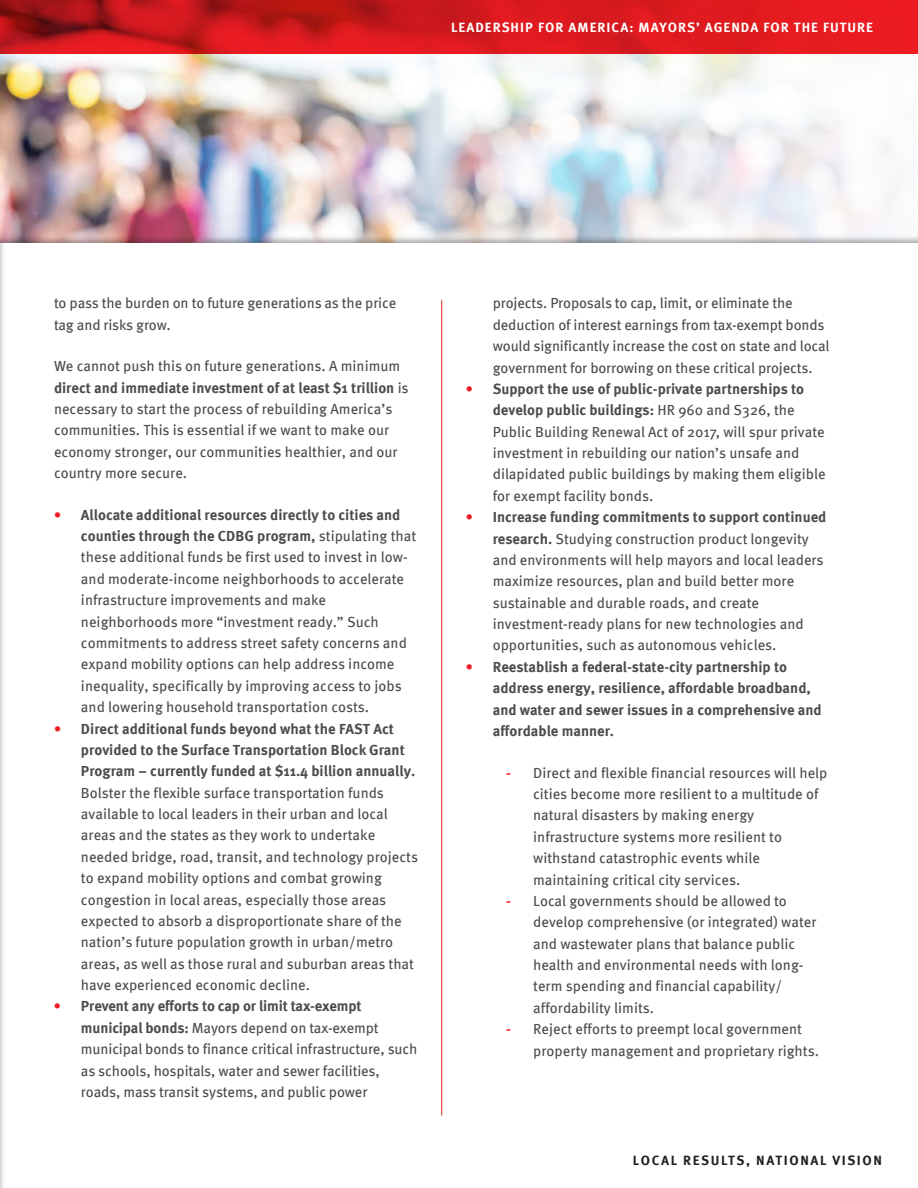
<style>
.page{position:relative;width:918px;height:1188px;background:#fff}
.page>*{position:absolute;margin:0;border:0;box-sizing:border-box;transform-origin:0 0}
.t1{font:14.7px/21.5px "Meta GEO";color:#4b4c4d}
.t2{font:700 14.7px/21.5px "Meta GEO";color:#4b4c4d}
.t3{font:700 13.5px "Meta GEO";letter-spacing:.075em;color:#fff}
.t4{font:700 13.5px "Meta GEO";letter-spacing:.12em;color:#231f20}
.s1{font-weight:700}
.s2{font-weight:700;color:#ee1d23}
.s3{color:#ee1d23}
</style>
<div class="page">
<img style="left:0;top:54px;width:895px;height:181px">
<svg style="left:0;top:0;width:918px;height:54px;background:#d1191d"></svg>
<div style="left:0;top:235px;width:6px;height:953px;background:#231f20;opacity:.4"></div>
<hr style="left:0;top:243px;width:1px;height:945px;background:#fff">
<hr style="left:441px;top:300px;width:1px;height:816px;background:#ee1d23">
<p class="t3" style="left:451px;top:18px;width:424px">LEADERSHIP FOR AMERICA: MAYORS’ AGENDA FOR THE FUTURE</p>
<p class="t1" style="left:54px;top:292px;width:344px">to pass the burden on to future generations as the price tag and risks grow.</p>
<p class="t1" style="left:54px;top:355px;width:356px">We cannot push this on future generations. A minimum <span class="s1">direct and immediate investment of at least $1 trillion</span> is necessary to start the process of rebuilding America’s communities. This is essential if we want to make our economy stronger, our communities healthier, and our country more secure.</p>
<p class="t1" style="left:81px;top:503px;width:337px;text-indent:-27px"><span class="s2">•</span> <span class="s1">Allocate additional resources directly to cities and counties through the CDBG program,</span> stipulating that these additional funds be first used to invest in low&shy;and moderate-income neighborhoods to accelerate infrastructure improvements and make neighborhoods more “investment ready.” Such commitments to address street safety concerns and expand mobility options can help address income inequality, specifically by improving access to jobs and lowering household transportation costs.</p>
<p class="t2" style="left:81px;top:717px;width:336px;text-indent:-27px"><span class="s3">•</span> Direct additional funds beyond what the FAST Act provided to the Surface Transportation Block Grant<br>Program – currently funded at $11.4 billion annually.</p>
<p class="t1" style="left:81px;top:781px;width:339px">Bolster the flexible surface transportation funds available to local leaders in their urban and local areas and the states as they work to undertake needed bridge, road, transit, and technology projects to expand mobility options and combat growing congestion in local areas, especially those areas expected to absorb a disproportionate share of the nation’s future population growth in urban/metro areas, as well as those rural and suburban areas that have experienced economic decline.</p>
<p class="t1" style="left:81px;top:995px;width:338px;text-indent:-27px"><span class="s2">•</span> <span class="s1">Prevent any efforts to cap or limit tax-exempt municipal bonds:</span> Mayors depend on tax-exempt municipal bonds to finance critical infrastructure, such as schools, hospitals, water and sewer facilities, roads, mass transit systems, and public power</p>
<p class="t1" style="left:493px;top:292px;width:338px">projects. Proposals to cap, limit, or eliminate the deduction of interest earnings from tax-exempt bonds would significantly increase the cost on state and local government for borrowing on these critical projects.</p>
<p class="t1" style="left:493px;top:377px;width:334px;text-indent:-27px"><span class="s2">•</span> <span class="s1">Support the use of public-private partnerships to develop public buildings:</span> HR 960 and S326, the Public Building Renewal Act of 2017, will spur private investment in rebuilding our nation’s unsafe and dilapidated public buildings by making them eligible for exempt facility bonds.</p>
<p class="t1" style="left:493px;top:506px;width:335px;text-indent:-27px"><span class="s2">•</span> <span class="s1">Increase funding commitments to support continued research.</span> Studying construction product longevity and environments will help mayors and local leaders maximize resources, plan and build better more sustainable and durable roads, and create investment-ready plans for new technologies and opportunities, such as autonomous vehicles.</p>
<p class="t2" style="left:493px;top:655px;width:331px;text-indent:-27px"><span class="s3">•</span> Reestablish a federal-state-city partnership to address energy, resilience, affordable broadband, and water and sewer issues in a comprehensive and affordable manner.</p>
<p class="t1" style="left:533px;top:761px;width:296px;text-indent:-27px"><span class="s2">-</span> Direct and flexible financial resources will help cities become more resilient to a multitude of natural disasters by making energy infrastructure systems more resilient to withstand catastrophic events while maintaining critical city services.</p>
<p class="t1" style="left:533px;top:889px;width:285px;text-indent:-27px"><span class="s2">-</span> Local governments should be allowed to develop comprehensive (or integrated) water and wastewater plans that balance public health and environmental needs with long&shy;term spending and financial capability/ affordability limits.</p>
<p class="t1" style="left:533px;top:1018px;width:287px;text-indent:-27px"><span class="s2">-</span> Reject efforts to preempt local government property management and proprietary rights.</p>
<p class="t4" style="left:633px;top:1150px;width:251px">LOCAL RESULTS, NATIONAL VISION</p>
</div>
